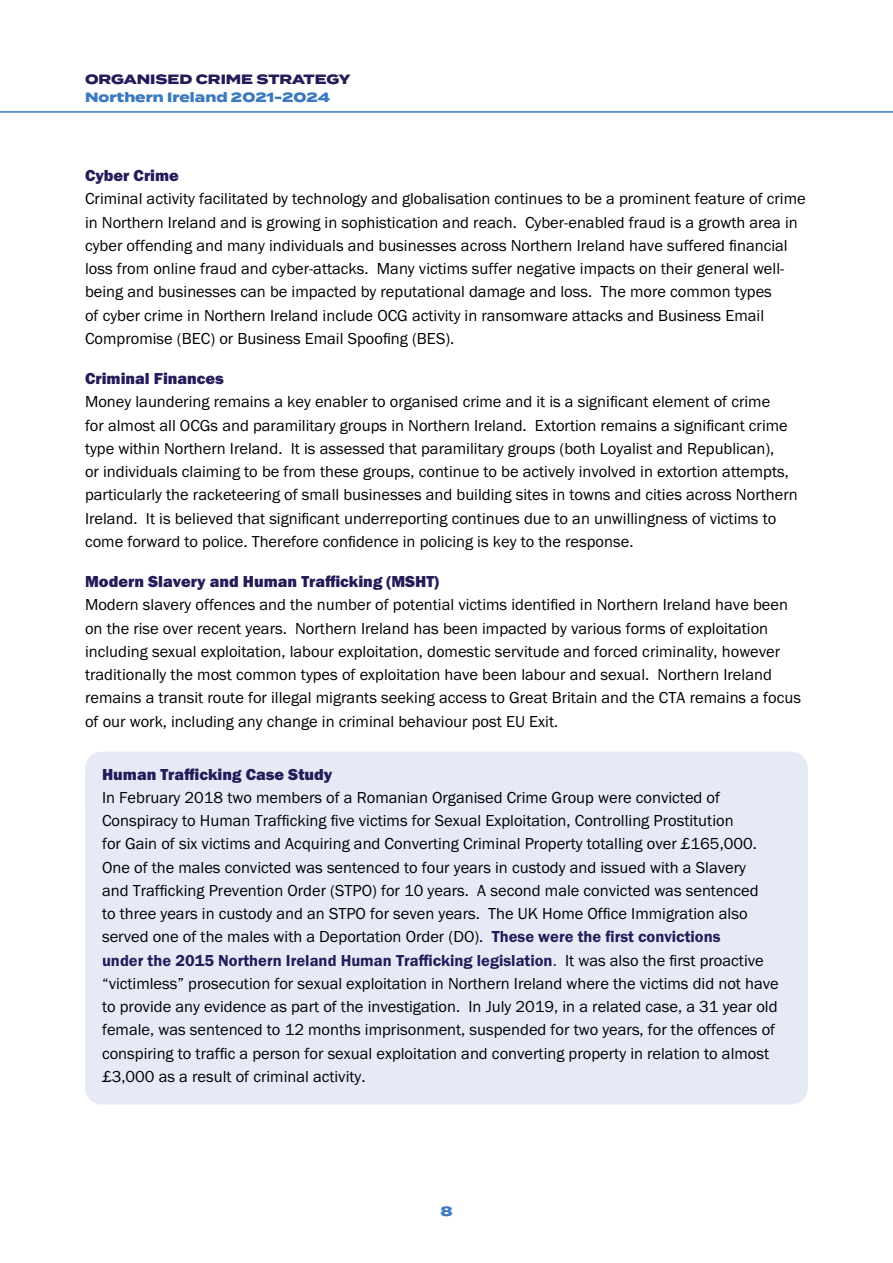
<style>
.page{position:relative;width:893px;height:1263px;background:#fff}
.page>*{position:absolute;margin:0;border:0;box-sizing:border-box;transform-origin:0 0}
.P_-_Body{font:16.5px/23.2px "Franklin Gothic URW Boo";color:#000}
.P_-_Case_Study_Body{font:16.5px/23.2px "Franklin Gothic URW Boo";color:#000}
.H3_-_Sub_sub_head{font:16.5px "Franklin Gothic URW Hea";color:#241b59}
.H4_-_Case_Study_Head{font:16.5px "Franklin Gothic URW Hea";color:#241b59}
.t1{font:800 13.5px "Termina";color:#3b7abe}
.t2{font:800 13.5px "Termina";color:#241b59}
.s1{font-family:"Franklin Gothic URW Dem";color:#241b59}
.s2{color:#241b59}
</style>
<div class="page">
<div style="left:85px;top:752px;width:723px;height:23px;background:#e6eaf7"></div>
<div style="left:85px;top:775px;width:723px;height:329px;background:#e6eaf7"></div>
<svg style="left:0;top:111px;width:893px;height:2px;background:#6b9acd"></svg>
<p class="t2" style="left:85px;top:69px;width:267px">ORGANISED CRIME STRATEGY</p>
<p class="t1" style="left:85px;top:87px;width:247px">Northern Ireland 2021-2024</p>
<h3 class="H3_-_Sub_sub_head" style="left:85px;top:165px;width:95px">Cyber Crime</h3>
<p class="P_-_Body" style="left:85px;top:187px;width:722px">Criminal activity facilitated by technology and globalisation continues to be a prominent feature of crime in Northern Ireland and is growing in sophistication and reach. Cyber-enabled fraud is a growth area in cyber offending and many individuals and businesses across Northern Ireland have suffered financial loss from online fraud and cyber-attacks. Many victims suffer negative impacts on their general well&shy;being and businesses can be impacted by reputational damage and loss. The more common types<br>of cyber crime in Northern Ireland include OCG activity in ransomware attacks and Business Email Compromise (BEC) or Business Email Spoofing (BES).</p>
<h3 class="H3_-_Sub_sub_head" style="left:85px;top:368px;width:140px">Criminal Finances</h3>
<p class="P_-_Body" style="left:85px;top:390px;width:714px">Money laundering remains a key enabler to organised crime and it is a significant element of crime<br>for almost all OCGs and paramilitary groups in Northern Ireland. Extortion remains a significant crime type within Northern Ireland. It is assessed that paramilitary groups (both Loyalist and Republican),<br>or individuals claiming to be from these groups, continue to be actively involved in extortion attempts, particularly the racketeering of small businesses and building sites in towns and cities across Northern Ireland. It is believed that significant underreporting continues due to an unwillingness of victims to come forward to police. Therefore confidence in policing is key to the response.</p>
<h3 class="H3_-_Sub_sub_head" style="left:85px;top:571px;width:355px">Modern Slavery and Human Trafficking (MSHT)</h3>
<p class="P_-_Body" style="left:85px;top:593px;width:717px">Modern slavery offences and the number of potential victims identified in Northern Ireland have been on the rise over recent years. Northern Ireland has been impacted by various forms of exploitation including sexual exploitation, labour exploitation, domestic servitude and forced criminality, however traditionally the most common types of exploitation have been labour and sexual. Northern Ireland remains a transit route for illegal migrants seeking access to Great Britain and the CTA remains a focus of our work, including any change in criminal behaviour post EU Exit.</p>
<h4 class="H4_-_Case_Study_Head" style="left:102px;top:763px;width:232px">Human Trafficking Case Study</h4>
<p class="P_-_Case_Study_Body" style="left:102px;top:785px;width:678px">In February 2018 two members of a Romanian Organised Crime Group were convicted of Conspiracy to Human Trafficking five victims for Sexual Exploitation, Controlling Prostitution<br>for Gain of six victims and Acquiring and Converting Criminal Property totalling over £165,000.<br>One of the males convicted was sentenced to four years in custody and issued with a Slavery<br>and Trafficking Prevention Order (STPO) for 10 years. A second male convicted was sentenced<br>to three years in custody and an STPO for seven years. The UK Home Office Immigration also served one of the males with a Deportation Order (DO). <span class="s1">These were the first convictions<br>under the 2015 Northern Ireland Human Trafficking legislation</span><span class="s2">.</span> It was also the first proactive “victimless” prosecution for sexual exploitation in Northern Ireland where the victims did not have to provide any evidence as part of the investigation. In July 2019, in a related case, a 31 year old female, was sentenced to 12 months imprisonment, suspended for two years, for the offences of conspiring to traffic a person for sexual exploitation and converting property in relation to almost £3,000 as a result of criminal activity.</p>
<p class="t1" style="left:440px;top:1201px;width:14px">8</p>
</div>
